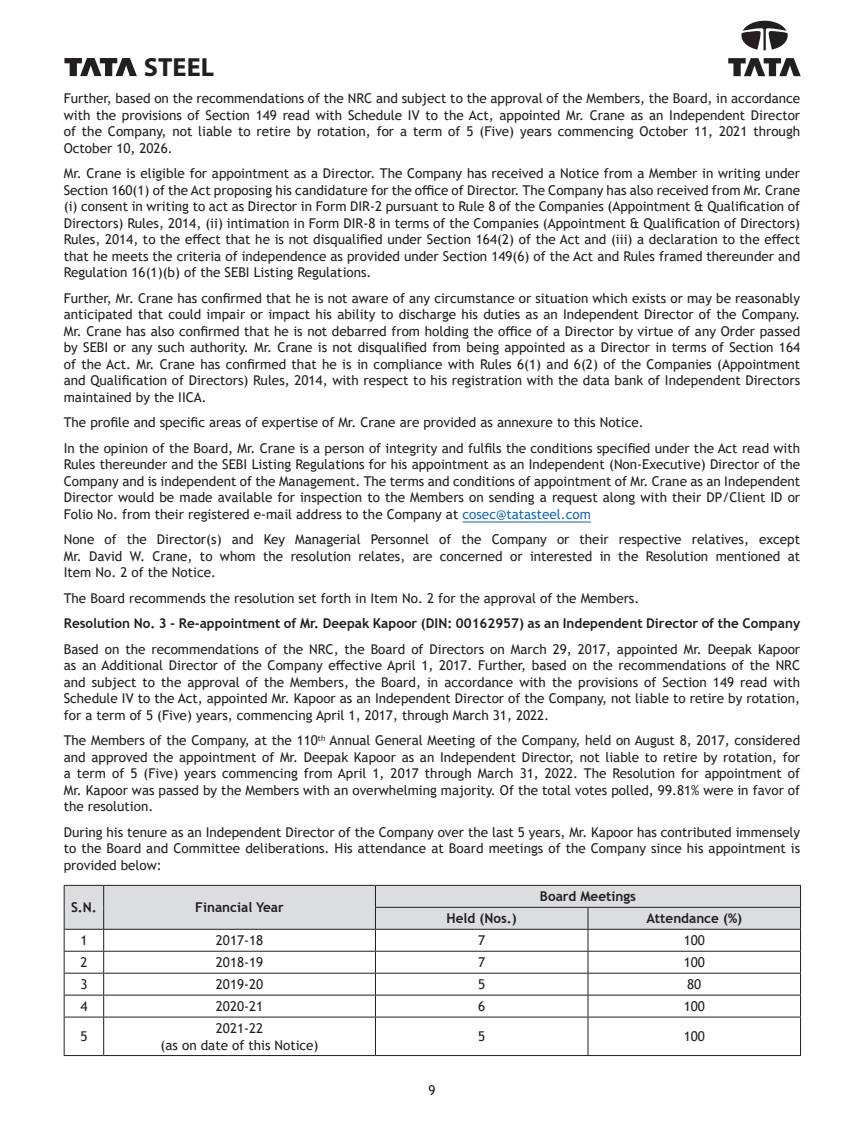
<style>
.page{position:relative;width:864px;height:1134px;background:#fff}
.page>*{position:absolute;margin:0;border:0;box-sizing:border-box;transform-origin:0 0}
.t1{font:700 26.25px "Myriad Pro";color:#231f20}
.t2{font:13.5px/16.5px "Trebuchet MS";color:#231f20;text-align:justify}
.t3{font:700 13.5px "Trebuchet MS";color:#231f20}
.s1{color:#1768b4}
</style>
<div class="page">
<svg style="left:64px;top:58px;width:73px;height:18px"></svg>
<svg style="left:728px;top:58px;width:73px;height:18px"></svg>
<svg style="left:741px;top:21px;width:47px;height:29px"></svg>
<hr style="left:463px;top:522px;width:128px;height:1px;background:#1768b4">
<svg style="left:64px;top:885px;width:737px;height:132px"></svg>
<hr style="left:64px;top:1017px;width:40px;height:1px;background:#231f20">
<hr style="left:64px;top:1017px;width:1px;height:38px;background:#231f20">
<hr style="left:104px;top:1017px;width:271px;height:1px;background:#231f20">
<hr style="left:103px;top:1017px;width:1px;height:38px;background:#231f20">
<hr style="left:375px;top:1017px;width:213px;height:1px;background:#231f20">
<hr style="left:375px;top:1017px;width:1px;height:38px;background:#231f20">
<hr style="left:588px;top:1017px;width:213px;height:1px;background:#231f20">
<hr style="left:588px;top:1017px;width:1px;height:38px;background:#231f20">
<hr style="left:800px;top:1017px;width:1px;height:38px;background:#231f20">
<hr style="left:64px;top:1055px;width:40px;height:1px;background:#231f20">
<hr style="left:104px;top:1055px;width:271px;height:1px;background:#231f20">
<hr style="left:375px;top:1055px;width:213px;height:1px;background:#231f20">
<hr style="left:588px;top:1055px;width:213px;height:1px;background:#231f20">
<p class="t2" style="left:64px;top:90px;width:738px">Further, based on the recommendations of the NRC and subject to the approval of the Members, the Board, in accordance with the provisions of Section 149 read with Schedule IV to the Act, appointed Mr. Crane as an Independent Director of the Company, not liable to retire by rotation, for a term of 5 (Five) years commencing October 11, 2021 through October 10, 2026.</p>
<p class="t2" style="left:64px;top:165px;width:738px">Mr. Crane is eligible for appointment as a Director. The Company has received a Notice from a Member in writing under Section 160(1) of the Act proposing his candidature for the office of Director. The Company has also received from Mr. Crane (i) consent in writing to act as Director in Form DIR-2 pursuant to Rule 8 of the Companies (Appointment &amp; Qualification of Directors) Rules, 2014, (ii) intimation in Form DIR-8 in terms of the Companies (Appointment &amp; Qualification of Directors)<br>Rules, 2014, to the effect that he is not disqualified under Section 164(2) of the Act and (iii) a declaration to the effect that he meets the criteria of independence as provided under Section 149(6) of the Act and Rules framed thereunder and Regulation 16(1)(b) of the SEBI Listing Regulations.</p>
<p class="t2" style="left:64px;top:290px;width:738px">Further, Mr. Crane has confirmed that he is not aware of any circumstance or situation which exists or may be reasonably anticipated that could impair or impact his ability to discharge his duties as an Independent Director of the Company.<br>Mr. Crane has also confirmed that he is not debarred from holding the office of a Director by virtue of any Order passed by SEBI or any such authority. Mr. Crane is not disqualified from being appointed as a Director in terms of Section 164 of the Act. Mr. Crane has confirmed that he is in compliance with Rules 6(1) and 6(2) of the Companies (Appointment and Qualification of Directors) Rules, 2014, with respect to his registration with the data bank of Independent Directors maintained by the IICA.</p>
<p class="t2" style="left:64px;top:410px;width:738px;line-height:25.5px">The profile and specific areas of expertise of Mr. Crane are provided as annexure to this Notice.<br>In the opinion of the Board, Mr. Crane is a person of integrity and fulfils the conditions specified under the Act read with</p>
<p class="t2" style="left:64px;top:456px;width:738px">Rules thereunder and the SEBI Listing Regulations for his appointment as an Independent (Non-Executive) Director of the Company and is independent of the Management. The terms and conditions of appointment of Mr. Crane as an Independent Director would be made available for inspection to the Members on sending a request along with their DP/Client ID or Folio No. from their registered e-mail address to the Company at <span class="s1">cosec@tatasteel.com</span></p>
<p class="t2" style="left:64px;top:531px;width:738px">None of the Director(s) and Key Managerial Personnel of the Company or their respective relatives, except Mr. David W. Crane, to whom the resolution relates, are concerned or interested in the Resolution mentioned at Item No. 2 of the Notice.</p>
<p class="t2" style="left:64px;top:590px;width:577px">The Board recommends the resolution set forth in Item No. 2 for the approval of the Members.</p>
<p class="t3" style="left:64px;top:615px;width:738px">Resolution No. 3 - Re-appointment of Mr. Deepak Kapoor (DIN: 00162957) as an Independent Director of the Company</p>
<p class="t2" style="left:64px;top:641px;width:738px">Based on the recommendations of the NRC, the Board of Directors on March 29, 2017, appointed Mr. Deepak Kapoor as an Additional Director of the Company effective April 1, 2017. Further, based on the recommendations of the NRC and subject to the approval of the Members, the Board, in accordance with the provisions of Section 149 read with Schedule IV to the Act, appointed Mr. Kapoor as an Independent Director of the Company, not liable to retire by rotation, for a term of 5 (Five) years, commencing April 1, 2017, through March 31, 2022.</p>
<p class="t2" style="left:64px;top:732px;width:738px">The Members of the Company, at the 110<sup>th</sup> Annual General Meeting of the Company, held on August 8, 2017, considered and approved the appointment of Mr. Deepak Kapoor as an Independent Director, not liable to retire by rotation, for a term of 5 (Five) years commencing from April 1, 2017 through March 31, 2022. The Resolution for appointment of Mr. Kapoor was passed by the Members with an overwhelming majority. Of the total votes polled, 99.81% were in favor of the resolution.</p>
<p class="t2" style="left:64px;top:824px;width:738px">During his tenure as an Independent Director of the Company over the last 5 years, Mr. Kapoor has contributed immensely to the Board and Committee deliberations. His attendance at Board meetings of the Company since his appointment is provided below:</p>
<p class="t3" style="left:71px;top:899px;width:27px">S.N.</p>
<p class="t3" style="left:195px;top:899px;width:90px">Financial Year</p>
<h1 class="t1" style="left:409px;top:89px;width:175px">STEEL LIMITED</h1>
<h1 class="t1" style="left:363px;top:89px;width:175px">STEEL LIMITED</h1>
<p class="t3" style="left:540px;top:888px;width:98px">Board Meetings</p>
<p class="t3" style="left:447px;top:910px;width:72px">Held (Nos.)</p>
<p class="t3" style="left:646px;top:910px;width:97px">Attendance (%)</p>
<p class="t2" style="left:80px;top:932px;width:9px">1</p>
<p class="t2" style="left:216px;top:932px;width:49px">2017-18</p>
<p class="t2" style="left:478px;top:932px;width:9px">7</p>
<p class="t2" style="left:684px;top:932px;width:23px">100</p>
<p class="t2" style="left:80px;top:954px;width:9px">2</p>
<p class="t2" style="left:216px;top:954px;width:49px">2018-19</p>
<p class="t2" style="left:478px;top:954px;width:9px">7</p>
<p class="t2" style="left:684px;top:954px;width:23px">100</p>
<p class="t2" style="left:80px;top:976px;width:9px">3</p>
<p class="t2" style="left:216px;top:976px;width:49px">2019-20</p>
<p class="t2" style="left:478px;top:976px;width:9px">5</p>
<p class="t2" style="left:687px;top:976px;width:16px">80</p>
<p class="t2" style="left:80px;top:998px;width:9px">4</p>
<p class="t2" style="left:216px;top:998px;width:49px">2020-21</p>
<p class="t2" style="left:478px;top:998px;width:9px">6</p>
<p class="t2" style="left:684px;top:998px;width:23px">100</p>
<p class="t2" style="left:80px;top:1028px;width:9px">5</p>
<p class="t2" style="left:161px;top:1020px;width:160px;text-align:center">2021-22<br>(as on date of this Notice)</p>
<p class="t2" style="left:478px;top:1028px;width:9px">5</p>
<p class="t2" style="left:684px;top:1028px;width:23px">100</p>
<p class="t2" style="left:428px;top:1082px;width:9px">9</p>
</div>
